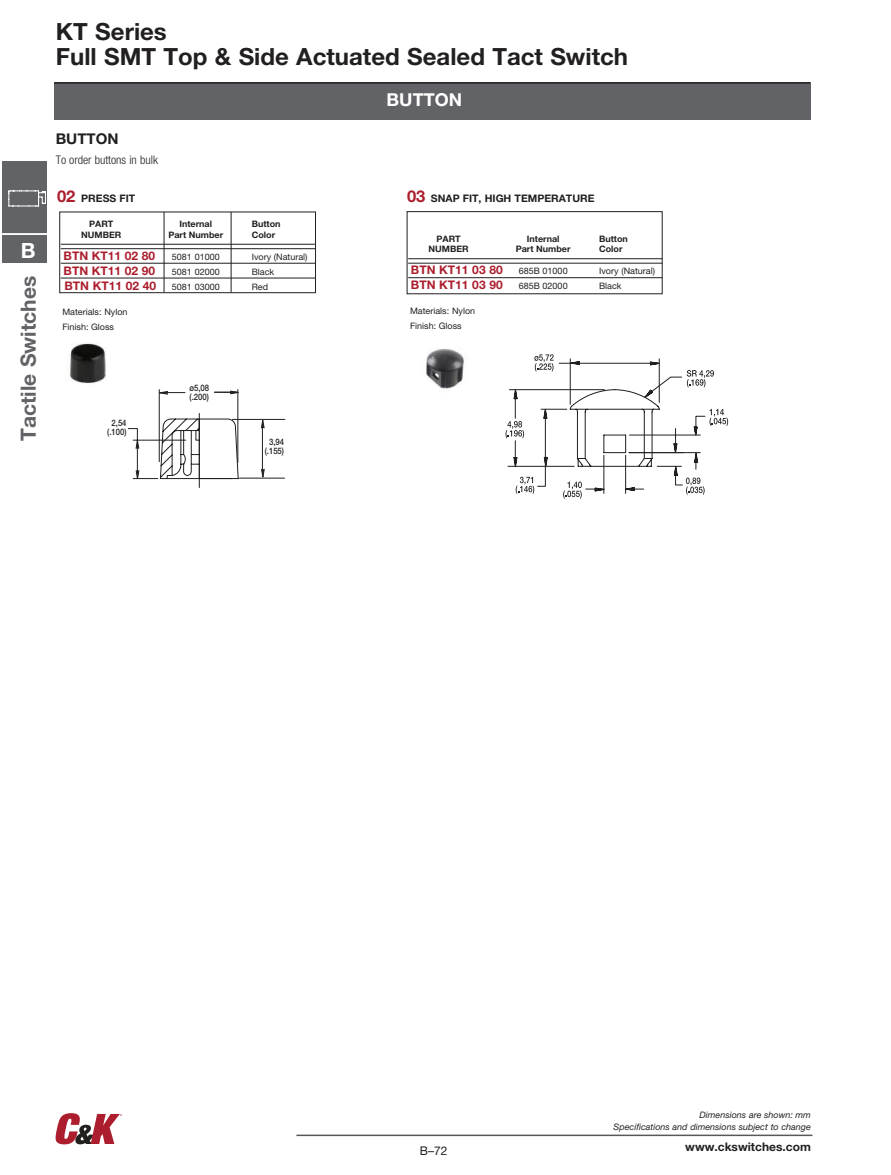
<style>
.page{position:relative;width:891px;height:1175px;background:#fff}
.page>*{position:absolute;margin:0;border:0;box-sizing:border-box;transform-origin:0 0}
.t1{font:700 23.7px/25.2px "Helvetica Neue LT Std";color:#221f1f}
.t2{font:700 21px "Helvetica Neue LT Std";color:#626366}
.t3{font:700 21px "Helvetica Neue LT Std";color:#fff}
.t4{font:700 17.85px "Helvetica Neue LT Std";color:#fff}
.t5{font:700 14.85px "Helvetica Neue LT Std";color:#221f1f}
.t6{font:12px "Helvetica Neue LT Std";color:#221f1f}
.t7{font:700 11.85px "Helvetica Neue LT Std";color:#ac1e2d}
.t8{font:300 condensed 11.85px "Helvetica Neue LT Std";color:#221f1f}
.t9{font:700 11.85px "Helvetica Neue LT Std";color:#221f1f}
.t10{font:700 10.35px "Helvetica Neue LT Std";color:#221f1f}
.t11{font:8.85px/14.9px "Helvetica Neue LT Std";color:#221f1f}
.t12{font:700 8.85px "Helvetica Neue LT Std";color:#221f1f}
.t13{font:italic 8.85px/11.9px "Helvetica Neue LT Std";color:#221f1f;text-align:right}
.t14{font:500 8.85px/9px "Helvetica Neue";color:#221f1f;text-align:center;scale:.87 1}
.t15{font:500 8.85px/9px "Helvetica Neue";color:#221f1f;scale:.88 1}
.s1{font-size:16.35px;color:#ac1e2d}
</style>
<div class="page">
<div style="left:54px;top:82px;width:756px;height:38px;background:#626366"></div>
<div style="left:407px;top:211px;width:256px;height:83px;border:1px solid #221f1f"></div>
<hr style="left:296px;top:1134px;width:516px;height:2px;background:#57585a">
<svg style="left:56px;top:1113px;width:66px;height:31px"></svg>
<div style="left:2px;top:161px;width:45px;height:101px;background:#626366"></div>
<svg style="left:9px;top:191px;width:37px;height:15px"></svg>
<hr style="left:0;top:233px;width:47px;height:2px;background:#fff">
<hr style="left:54px;top:82px;width:756px;height:2px;background:#221f1f">
<hr style="left:61px;top:244px;width:254px;height:1px;background:#221f1f">
<hr style="left:61px;top:248px;width:254px;height:1px;background:#221f1f">
<hr style="left:61px;top:263px;width:254px;height:1px;background:#221f1f">
<hr style="left:61px;top:278px;width:254px;height:1px;background:#221f1f">
<div style="left:59px;top:212px;width:257px;height:81px;border:1px solid #221f1f"></div>
<hr style="left:237px;top:389px;width:1px;height:73px;background:#221f1f">
<hr style="left:159px;top:389px;width:1px;height:72px;background:#221f1f">
<svg style="left:128px;top:390px;width:157px;height:97px"></svg>
<svg style="left:506px;top:354px;width:222px;height:144px"></svg>
<hr style="left:164px;top:212px;width:1px;height:80px;background:#221f1f">
<hr style="left:231px;top:212px;width:1px;height:80px;background:#221f1f">
<hr style="left:408px;top:258px;width:254px;height:1px;background:#221f1f">
<hr style="left:408px;top:263px;width:254px;height:1px;background:#221f1f">
<hr style="left:408px;top:277px;width:254px;height:1px;background:#221f1f">
<img style="left:69px;top:343px;width:37px;height:41px">
<img style="left:426px;top:349px;width:38px;height:40px">
<h2 class="t3" style="left:21px;top:242px;width:16px">B</h2>
<h2 class="t2" style="left:20px;top:441px;width:167px;rotate:-90deg">Tactile Switches</h2>
<h1 class="t1" style="left:56px;top:21px;width:574px">KT Series<br>Full SMT Top &amp; Side Actuated Sealed Tact Switch</h1>
<h3 class="t5" style="left:56px;top:133px;width:64px">BUTTON</h3>
<h3 class="t8" style="left:56px;top:155px;width:104px">To order buttons in bulk</h3>
<h3 class="t4" style="left:387px;top:92px;width:77px">BUTTON</h3>
<p class="t10" style="left:57px;top:194px;width:80px"><span class="s1">02</span> PRESS FIT</p>
<p class="t10" style="left:407px;top:194px;width:189px"><span class="s1">03</span> SNAP FIT, HIGH TEMPERATURE</p>
<p class="t12" style="left:89px;top:220px;width:26px">PART</p>
<p class="t12" style="left:179px;top:220px;width:34px">Internal</p>
<p class="t12" style="left:252px;top:220px;width:30px">Button</p>
<p class="t12" style="left:81px;top:231px;width:42px">NUMBER</p>
<p class="t12" style="left:168px;top:231px;width:56px">Part Number</p>
<p class="t12" style="left:252px;top:231px;width:25px">Color</p>
<h3 class="t7" style="left:64px;top:251px;width:93px">BTN KT11 02 80</h3>
<p class="t11" style="left:172px;top:250px;width:49px">5081 01000</p>
<p class="t11" style="left:252px;top:250px;width:57px">Ivory (Natural)</p>
<h3 class="t7" style="left:64px;top:266px;width:93px">BTN KT11 02 90</h3>
<p class="t11" style="left:172px;top:265px;width:49px">5081 02000</p>
<p class="t11" style="left:252px;top:265px;width:24px">Black</p>
<h3 class="t7" style="left:64px;top:281px;width:93px">BTN KT11 02 40</h3>
<p class="t11" style="left:172px;top:280px;width:49px">5081 03000</p>
<p class="t11" style="left:252px;top:280px;width:18px">Red</p>
<p class="t12" style="left:437px;top:235px;width:26px">PART</p>
<p class="t12" style="left:527px;top:235px;width:34px">Internal</p>
<p class="t12" style="left:599px;top:235px;width:30px">Button</p>
<p class="t12" style="left:429px;top:245px;width:42px">NUMBER</p>
<p class="t12" style="left:516px;top:245px;width:56px">Part Number</p>
<p class="t12" style="left:599px;top:245px;width:25px">Color</p>
<h3 class="t7" style="left:411px;top:266px;width:93px">BTN KT11 03 80</h3>
<p class="t11" style="left:519px;top:264px;width:50px">685B 01000</p>
<p class="t11" style="left:599px;top:264px;width:57px">Ivory (Natural)</p>
<h3 class="t7" style="left:411px;top:280px;width:93px">BTN KT11 03 90</h3>
<p class="t11" style="left:519px;top:279px;width:50px">685B 02000</p>
<p class="t11" style="left:599px;top:279px;width:24px">Black</p>
<p class="t11" style="left:62px;top:305px;width:67px">Materials: Nylon<br>Finish: Gloss</p>
<p class="t11" style="left:410px;top:304px;width:67px">Materials: Nylon<br>Finish: Gloss</p>
<p class="t14" style="left:107px;top:419px;width:24px">2,54 (.100)</p>
<p class="t15" style="left:190px;top:384px;width:24px">ø5,08 (.200)</p>
<p class="t14" style="left:265px;top:438px;width:24px">3,94 (.155)</p>
<h3 class="t6" style="left:420px;top:1145px;width:29px">B–72</h3>
<p class="t13" style="left:614px;top:1109px;width:199px">Dimensions are shown: mm<br>Specifications and dimensions subject to change</p>
<h3 class="t9" style="left:685px;top:1141px;width:127px">www.ckswitches.com</h3>
</div>
